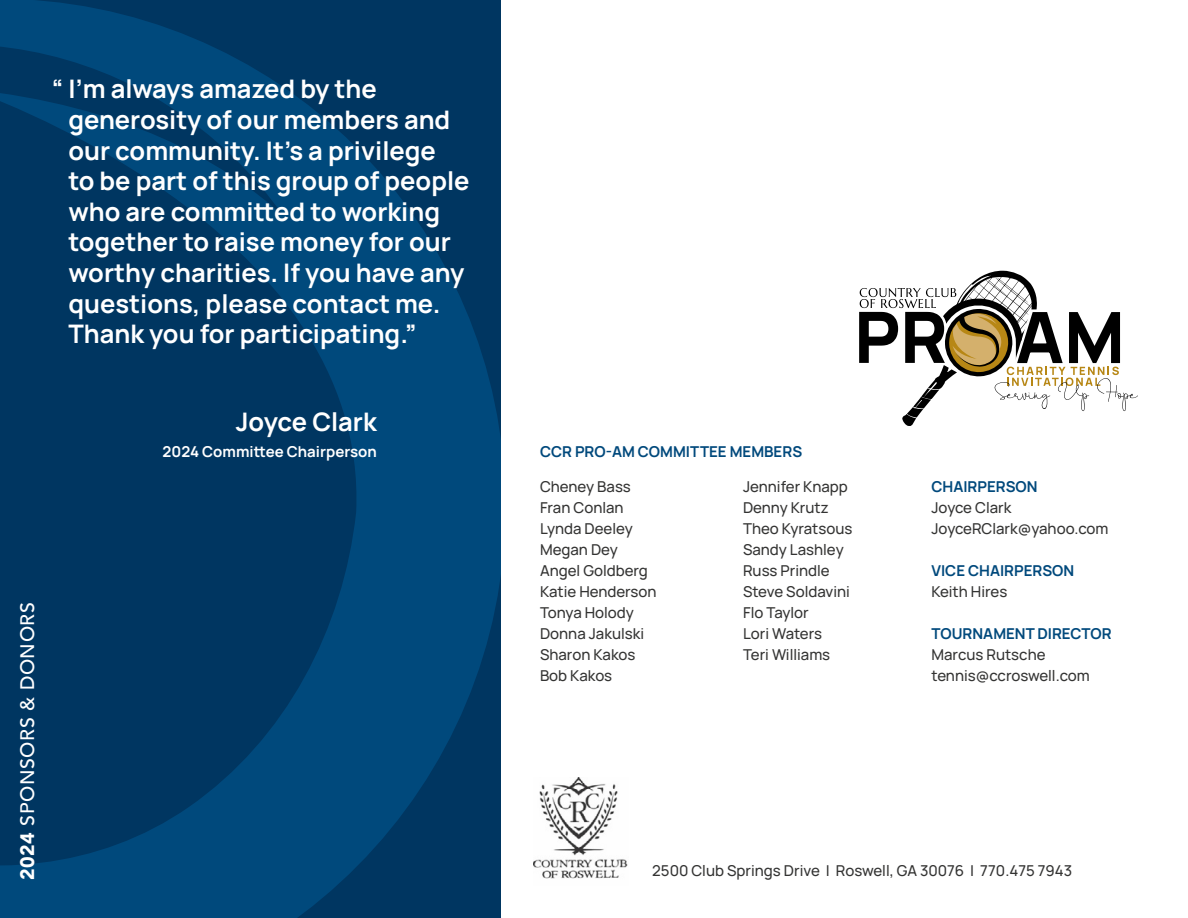
<style>
.page{position:relative;width:1188px;height:918px;background:#fff}
.page>*{position:absolute;margin:0;border:0;box-sizing:border-box;transform-origin:0 0}
.t1{font:700 25.5px/30.6px "Manrope";color:#fff}
.t2{font:500 19.5px "Avenir";letter-spacing:.03em;color:#fff}
.t3{font:500 15px/21px "Manrope";color:#343433}
.t4{font:700 15px "Manrope";color:#00497c}
.t5{font:700 15px "Manrope";color:#fff}
.s1{font-weight:900}
</style>
<div class="page">
<svg style="left:0;top:0;width:500px;height:918px;background:#003d6b"></svg>
<img style="left:534px;top:777px;width:94px;height:102px">
<svg style="left:859px;top:271px;width:279px;height:155px"></svg>
<p class="t1" style="left:68px;top:73px;width:403px;text-indent:-16px">“ I’m always amazed by the generosity of our members and our community. It’s a privilege<br>to be part of this group of people who are committed to working together to raise money for our worthy charities. If you have any questions, please contact me.<br>Thank you for participating.”</p>
<h1 class="t1" style="left:236px;top:405px;width:143px">Joyce Clark</h1>
<p class="t5" style="left:163px;top:441px;width:216px">2024 Committee Chairperson</p>
<h2 class="t2" style="left:11px;top:880px;width:279px;rotate:-90deg"><span class="s1">2024</span> SPONSORS &amp; DONORS</h2>
<p class="t4" style="left:540px;top:441px;width:264px">CCR PRO-AM COMMITTEE MEMBERS</p>
<p class="t3" style="left:540px;top:476px;width:118px">Cheney Bass<br>Fran Conlan<br>Lynda Deeley<br>Megan Dey<br>Angel Goldberg<br>Katie Henderson<br>Tonya Holody<br>Donna Jakulski<br>Sharon Kakos<br>Bob Kakos</p>
<p class="t3" style="left:743px;top:476px;width:111px">Jennifer Knapp<br>Denny Krutz<br>Theo Kyratsous<br>Sandy Lashley<br>Russ Prindle<br>Steve Soldavini<br>Flo Taylor<br>Lori Waters<br>Teri Williams</p>
<p class="t4" style="left:932px;top:476px;width:108px">CHAIRPERSON</p>
<p class="t3" style="left:932px;top:497px;width:179px">Joyce Clark<br>JoyceRClark@yahoo.com</p>
<p class="t4" style="left:932px;top:560px;width:144px">VICE CHAIRPERSON</p>
<p class="t3" style="left:932px;top:581px;width:77px">Keith Hires</p>
<p class="t4" style="left:932px;top:623px;width:182px">TOURNAMENT DIRECTOR</p>
<p class="t3" style="left:932px;top:644px;width:160px">Marcus Rutsche tennis@ccroswell.com</p>
<p class="t3" style="left:652px;top:860px;width:421px">2500 Club Springs Drive | Roswell, GA 30076 | 770.475 7943</p>
</div>
